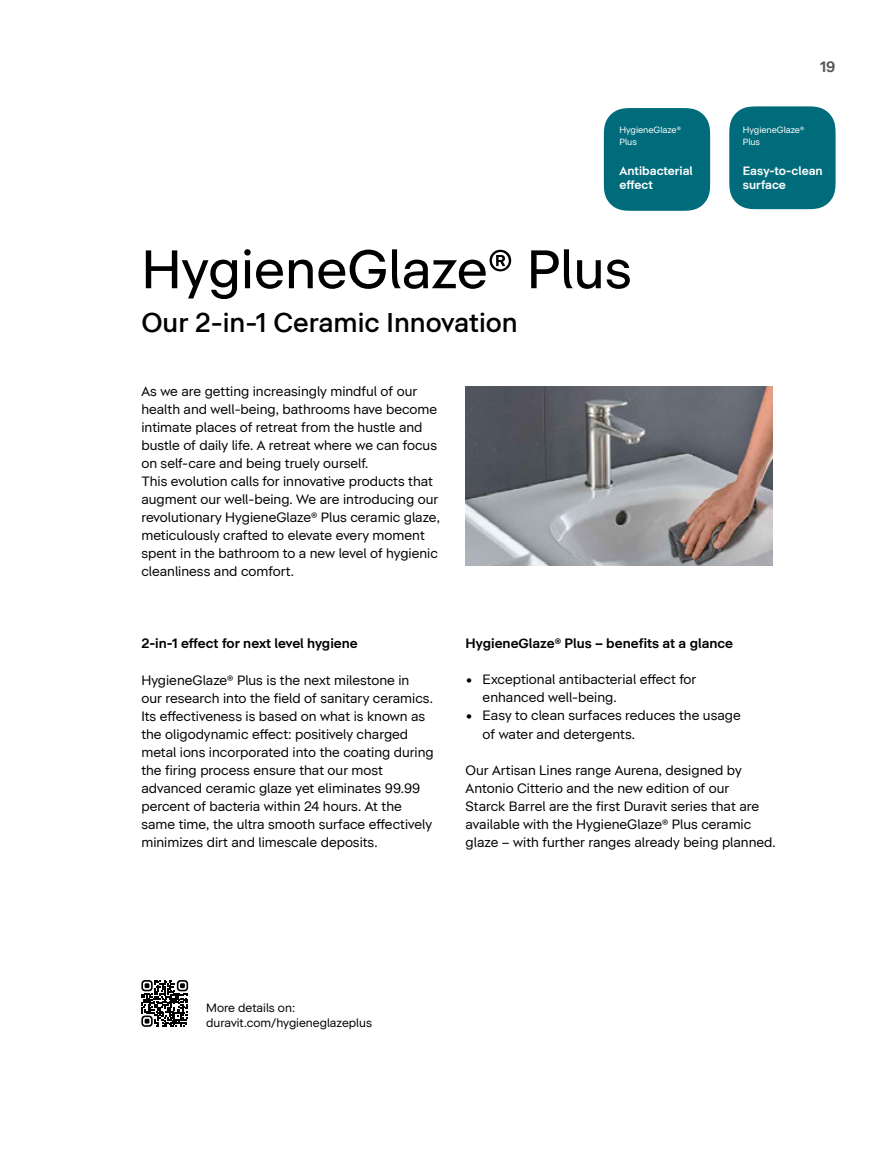
<style>
.page{position:relative;width:893px;height:1149px;background:#fff}
.page>*{position:absolute;margin:0;border:0;box-sizing:border-box;transform-origin:0 0}
.t1{font:54px "Dura Next";color:#000}
.t2{font:500 27px "Dura Next";color:#000}
.t3{font:700 15px "Dura Next";color:#555554}
.t4{font:13.5px/18px "Dura Next";color:#000}
.t5{font:700 13.5px "Dura Next";color:#000}
.t6{font:12px/15px "Dura Next";color:#000}
.t7{font:700 12px/14.4px "Dura Next";color:#fff}
.t8{font:9px/12px "Dura Next";color:#fff}
.s1{font-family:"Dura Sans 2014 c";font-weight:300}
</style>
<div class="page">
<img style="left:466px;top:386px;width:306px;height:179px">
<div style="left:604px;top:108px;width:106px;height:103px;background:#006c7b"></div>
<div style="left:729px;top:106px;width:107px;height:103px;background:#006c7b"></div>
<svg style="left:141px;top:980px;width:47px;height:46px"></svg>
<p class="t8" style="left:619px;top:123px;width:63px">HygieneGlaze®<br>Plus</p>
<p class="t7" style="left:619px;top:162px;width:75px">Antibacterial effect</p>
<h1 class="t1" style="left:141px;top:228px;width:492px">HygieneGlaze® Plus</h1>
<h2 class="t2" style="left:141px;top:302px;width:378px">Our 2-in-1 Ceramic Innovation</h2>
<p class="t4" style="left:141px;top:381px;width:300px">As we are getting increasingly mindful of our health and well-being, bathrooms have become intimate places of retreat from the hustle and bustle of daily life. A retreat where we can focus on self-care and being truely ourself.<br>This evolution calls for innovative products that augment our well-being. We are introducing our revolutionary HygieneGlaze® Plus ceramic glaze, meticulously crafted to elevate every moment spent in the bathroom to a new level of hygienic cleanliness and comfort.</p>
<p class="t3" style="left:820px;top:55px;width:17px">19</p>
<p class="t8" style="left:743px;top:123px;width:63px">HygieneGlaze®<br>Plus</p>
<p class="t7" style="left:743px;top:162px;width:81px">Easy-to-clean surface</p>
<p class="t5" style="left:141px;top:633px;width:218px">2-in-1 effect for next level hygiene</p>
<p class="t4" style="left:141px;top:669px;width:294px">HygieneGlaze® Plus is the next milestone in<br>our research into the field of sanitary ceramics.<br>Its effectiveness is based on what is known as the oligodynamic effect: positively charged metal ions incorporated into the coating during the firing process ensure that our most advanced ceramic glaze yet eliminates 99.99 percent of bacteria within 24 hours. At the same time, the ultra smooth surface effectively minimizes dirt and limescale deposits.</p>
<p class="t5" style="left:466px;top:633px;width:269px">HygieneGlaze® Plus – benefits at a glance</p>
<p class="t4" style="left:483px;top:669px;width:215px;text-indent:-17px"><span class="s1">•</span> Exceptional antibacterial effect for enhanced well-being.</p>
<p class="t4" style="left:483px;top:705px;width:260px;text-indent:-17px"><span class="s1">•</span> Easy to clean surfaces reduces the usage of water and detergents.</p>
<p class="t4" style="left:466px;top:759px;width:312px">Our Artisan Lines range Aurena, designed by Antonio Citterio and the new edition of our<br>Starck Barrel are the first Duravit series that are available with the HygieneGlaze® Plus ceramic glaze – with further ranges already being planned.</p>
<p class="t6" style="left:206px;top:998px;width:167px">More details on: duravit.com/hygieneglazeplus</p>
</div>
